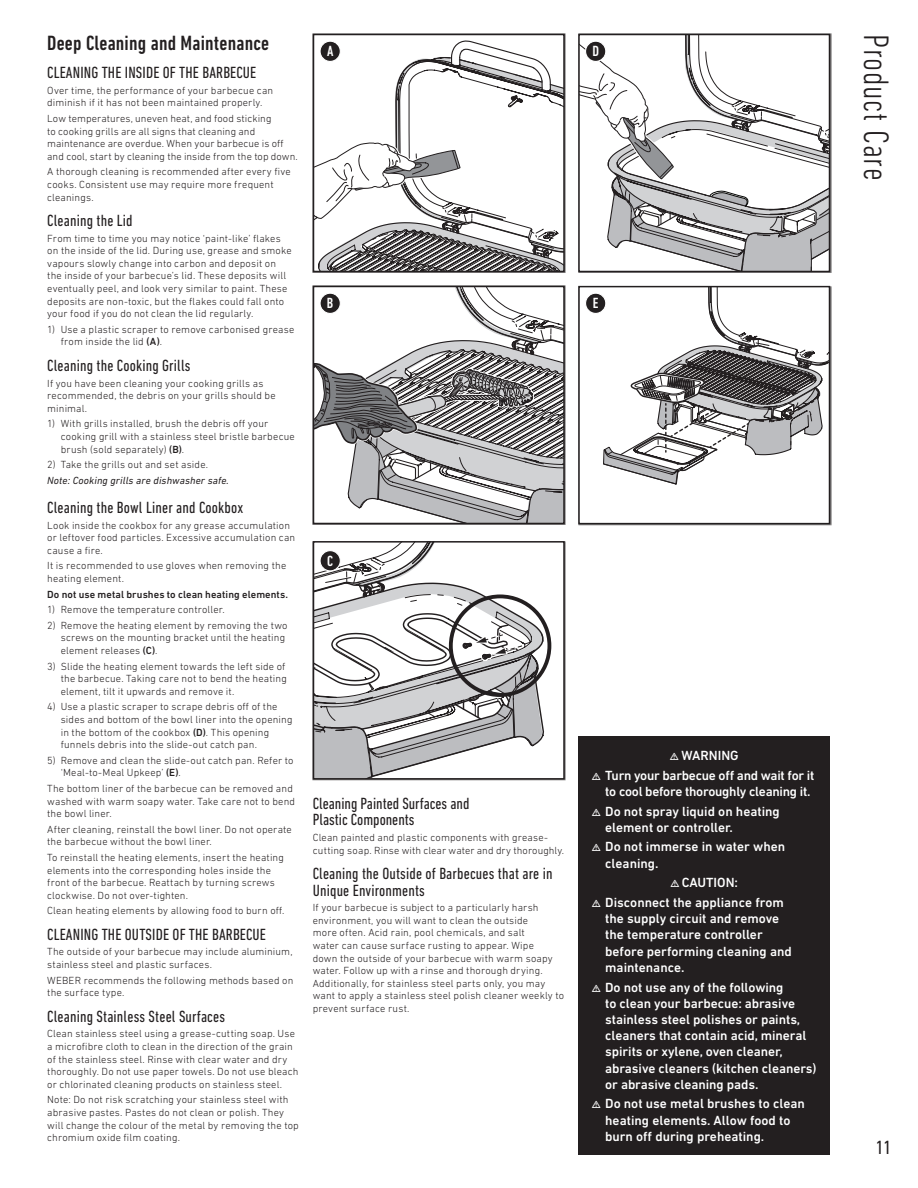
<style>
.page{position:relative;width:918px;height:1188px;background:#fff}
.page>*{position:absolute;margin:0;border:0;box-sizing:border-box;transform-origin:0 0}
.t1{font:300 condensed 36px "DIN Next LT Pro";letter-spacing:.025em;color:#231f20}
.t2{font:500 condensed 21px "DIN Next LT Pro";letter-spacing:.01em;color:#231f20}
.t3{font:condensed 19.5px "DIN Next LT Pro";color:#231f20}
.t4{font:condensed 16.5px/16.5px "DIN Next LT Pro";letter-spacing:.01em;color:#231f20}
.t5{font:500 condensed 15px "DIN Next LT Pro";color:#fff}
.t6{font:500 13.5px/16.2px "DIN Next LT Pro";letter-spacing:-.005em;color:#fff}
.t7{font:300 10.5px/12.6px "DIN Next LT Pro";letter-spacing:.015em;color:#231f20}
.t8{font:500 10.5px "DIN Next LT Pro";letter-spacing:.005em;color:#231f20}
.t9{font:italic 10.5px "DIN Next LT Pro";letter-spacing:.01em;color:#231f20}
.s1{font-weight:500}
</style>
<div class="page">
<svg style="left:316px;top:40px;width:246px;height:229px"></svg>
<div style="left:313px;top:34px;width:252px;height:238px;border:2px solid #231f20"></div>
<svg style="left:581px;top:37px;width:246px;height:232px"></svg>
<div style="left:578px;top:34px;width:252px;height:238px;border:2px solid #231f20"></div>
<svg style="left:603px;top:289px;width:224px;height:196px"></svg>
<div style="left:578px;top:286px;width:252px;height:238px;border:2px solid #231f20"></div>
<svg style="left:316px;top:289px;width:246px;height:232px"></svg>
<div style="left:313px;top:286px;width:252px;height:238px;border:2px solid #231f20"></div>
<svg style="left:316px;top:544px;width:235px;height:233px"></svg>
<div style="left:313px;top:541px;width:252px;height:239px;border:2px solid #231f20"></div>
<div style="left:320px;top:41px;width:20px;height:20px;background:#231f20;border-radius:50%"></div>
<div style="left:320px;top:41px;width:21px;height:21px;border:1px solid #fff;border-radius:50%"></div>
<div style="left:578px;top:736px;width:252px;height:418px;background:#231f20"></div>
<div style="left:586px;top:41px;width:20px;height:20px;background:#231f20;border-radius:50%"></div>
<div style="left:585px;top:41px;width:21px;height:21px;border:1px solid #fff;border-radius:50%"></div>
<div style="left:586px;top:293px;width:20px;height:20px;background:#231f20;border-radius:50%"></div>
<div style="left:585px;top:293px;width:21px;height:21px;border:1px solid #fff;border-radius:50%"></div>
<div style="left:320px;top:293px;width:20px;height:20px;background:#231f20;border-radius:50%"></div>
<div style="left:320px;top:293px;width:21px;height:21px;border:1px solid #fff;border-radius:50%"></div>
<div style="left:320px;top:551px;width:20px;height:20px;background:#231f20;border-radius:50%"></div>
<div style="left:320px;top:550px;width:21px;height:21px;border:1px solid #fff;border-radius:50%"></div>
<h2 class="t2" style="left:47px;top:31px;width:223px">Deep Cleaning and Maintenance</h2>
<h3 class="t4" style="left:47px;top:64px;width:211px">CLEANING THE INSIDE OF THE BARBECUE</h3>
<p class="t7" style="left:47px;top:84px;width:227px">Over time, the performance of your barbecue can diminish if it has not been maintained properly.</p>
<p class="t7" style="left:47px;top:112px;width:252px">Low temperatures, uneven heat, and food sticking<br>to cooking grills are all signs that cleaning and maintenance are overdue. When your barbecue is off and cool, start by cleaning the inside from the top down.</p>
<p class="t7" style="left:47px;top:165px;width:245px">A thorough cleaning is recommended after every five cooks. Consistent use may require more frequent cleanings.</p>
<h3 class="t4" style="left:47px;top:212px;width:87px">Cleaning the Lid</h3>
<p class="t7" style="left:47px;top:232px;width:246px">From time to time you may notice ‘paint-like’ flakes on the inside of the lid. During use, grease and smoke vapours slowly change into carbon and deposit on the inside of your barbecue’s lid. These deposits will eventually peel, and look very similar to paint. These deposits are non-toxic, but the flakes could fall onto your food if you do not clean the lid regularly.</p>
<p class="t7" style="left:61px;top:323px;width:235px;text-indent:-14px">1) Use a plastic scraper to remove carbonised grease from inside the lid <span class="s1">(A)</span>.</p>
<h3 class="t4" style="left:47px;top:357px;width:145px">Cleaning the Cooking Grills</h3>
<p class="t7" style="left:47px;top:377px;width:230px">If you have been cleaning your cooking grills as recommended, the debris on your grills should be minimal.</p>
<p class="t7" style="left:61px;top:417px;width:236px;text-indent:-14px">1) With grills installed, brush the debris off your cooking grill with a stainless steel bristle barbecue brush (sold separately) <span class="s1">(B)</span>.</p>
<p class="t7" style="left:47px;top:458px;width:162px">2) Take the grills out and set aside.</p>
<p class="t9" style="left:47px;top:474px;width:183px">Note: Cooking grills are dishwasher safe.</p>
<h3 class="t4" style="left:47px;top:499px;width:197px">Cleaning the Bowl Liner and Cookbox</h3>
<p class="t7" style="left:47px;top:519px;width:250px">Look inside the cookbox for any grease accumulation or leftover food particles. Excessive accumulation can cause a fire.</p>
<p class="t7" style="left:47px;top:559px;width:241px">It is recommended to use gloves when removing the heating element.</p>
<p class="t8" style="left:47px;top:588px;width:242px">Do not use metal brushes to clean heating elements.</p>
<p class="t7" style="left:47px;top:603px;width:179px">1) Remove the temperature controller.</p>
<p class="t7" style="left:61px;top:619px;width:228px;text-indent:-14px">2) Remove the heating element by removing the two screws on the mounting bracket until the heating element releases <span class="s1">(C)</span>.</p>
<p class="t7" style="left:61px;top:660px;width:228px;text-indent:-14px">3) Slide the heating element towards the left side of the barbecue. Taking care not to bend the heating element, tilt it upwards and remove it.</p>
<p class="t7" style="left:61px;top:700px;width:233px;text-indent:-14px">4) Use a plastic scraper to scrape debris off of the sides and bottom of the bowl liner into the opening in the bottom of the cookbox <span class="s1">(D)</span>. This opening funnels debris into the slide-out catch pan.</p>
<p class="t7" style="left:61px;top:754px;width:234px;text-indent:-14px">5) Remove and clean the slide-out catch pan. Refer to ‘Meal-to-Meal Upkeep’ <span class="s1">(E)</span>.</p>
<p class="t7" style="left:47px;top:782px;width:249px">The bottom liner of the barbecue can be removed and washed with warm soapy water. Take care not to bend the bowl liner.</p>
<p class="t7" style="left:47px;top:823px;width:246px">After cleaning, reinstall the bowl liner. Do not operate the barbecue without the bowl liner.</p>
<p class="t7" style="left:47px;top:851px;width:238px">To reinstall the heating elements, insert the heating elements into the corresponding holes inside the front of the barbecue. Reattach by turning screws clockwise. Do not over-tighten.</p>
<p class="t7" style="left:47px;top:904px;width:239px">Clean heating elements by allowing food to burn off.</p>
<h3 class="t4" style="left:47px;top:926px;width:220px">CLEANING THE OUTSIDE OF THE BARBECUE</h3>
<p class="t7" style="left:47px;top:946px;width:247px">The outside of your barbecue may include aluminium, stainless steel and plastic surfaces.</p>
<p class="t7" style="left:47px;top:974px;width:248px">WEBER recommends the following methods based on the surface type.</p>
<h3 class="t4" style="left:47px;top:1008px;width:179px">Cleaning Stainless Steel Surfaces</h3>
<p class="t7" style="left:47px;top:1027px;width:253px">Clean stainless steel using a grease-cutting soap. Use a microfibre cloth to clean in the direction of the grain of the stainless steel. Rinse with clear water and dry thoroughly. Do not use paper towels. Do not use bleach or chlorinated cleaning products on stainless steel.</p>
<p class="t7" style="left:47px;top:1093px;width:253px">Note: Do not risk scratching your stainless steel with abrasive pastes. Pastes do not clean or polish. They will change the colour of the metal by removing the top chromium oxide film coating.</p>
<h3 class="t5" style="left:327px;top:43px;width:8px">A</h3>
<h3 class="t5" style="left:592px;top:43px;width:8px">D</h3>
<h3 class="t5" style="left:327px;top:295px;width:8px">B</h3>
<h3 class="t5" style="left:593px;top:295px;width:7px">E</h3>
<h3 class="t5" style="left:327px;top:552px;width:7px">C</h3>
<h3 class="t4" style="left:313px;top:795px;width:158px">Cleaning Painted Surfaces and<br>Plastic Components</h3>
<p class="t7" style="left:313px;top:831px;width:253px">Clean painted and plastic components with grease&shy;cutting soap. Rinse with clear water and dry thoroughly.</p>
<h3 class="t4" style="left:313px;top:865px;width:241px">Cleaning the Outside of Barbecues that are in<br>Unique Environments</h3>
<p class="t7" style="left:313px;top:901px;width:253px">If your barbecue is subject to a particularly harsh environment, you will want to clean the outside<br>more often. Acid rain, pool chemicals, and salt<br>water can cause surface rusting to appear. Wipe<br>down the outside of your barbecue with warm soapy water. Follow up with a rinse and thorough drying.<br>Additionally, for stainless steel parts only, you may want to apply a stainless steel polish cleaner weekly to prevent surface rust.</p>
<p class="t6" style="left:605px;top:745px;width:211px;line-height:19.6px;text-align:center">WARNING<br>Turn your barbecue off and wait for it</p>
<p class="t6" style="left:605px;top:781px;width:207px;line-height:19.6px">to cool before thoroughly cleaning it.<br>Do not spray liquid on heating</p>
<p class="t6" style="left:605px;top:817px;width:181px;line-height:19.6px">element or controller.<br>Do not immerse in water when</p>
<p class="t6" style="left:605px;top:855px;width:55px">cleaning.</p>
<p class="t6" style="left:605px;top:873px;width:180px;line-height:19.6px;text-indent:76px">CAUTION:<br>Disconnect the appliance from</p>
<p class="t6" style="left:605px;top:910px;width:188px">the supply circuit and remove the temperature controller before performing cleaning and maintenance.</p>
<p class="t6" style="left:605px;top:979px;width:213px">Do not use any of the following<br>to clean your barbecue: abrasive stainless steel polishes or paints, cleaners that contain acid, mineral spirits or xylene, oven cleaner, abrasive cleaners (kitchen cleaners) or abrasive cleaning pads.</p>
<p class="t6" style="left:605px;top:1096px;width:201px">Do not use metal brushes to clean heating elements. Allow food to burn off during preheating.</p>
<h1 class="t1" style="left:897px;top:34px;width:149px;rotate:90deg">Product Care</h1>
<h3 class="t3" style="left:876px;top:1137px;width:17px">11</h3>
</div>
